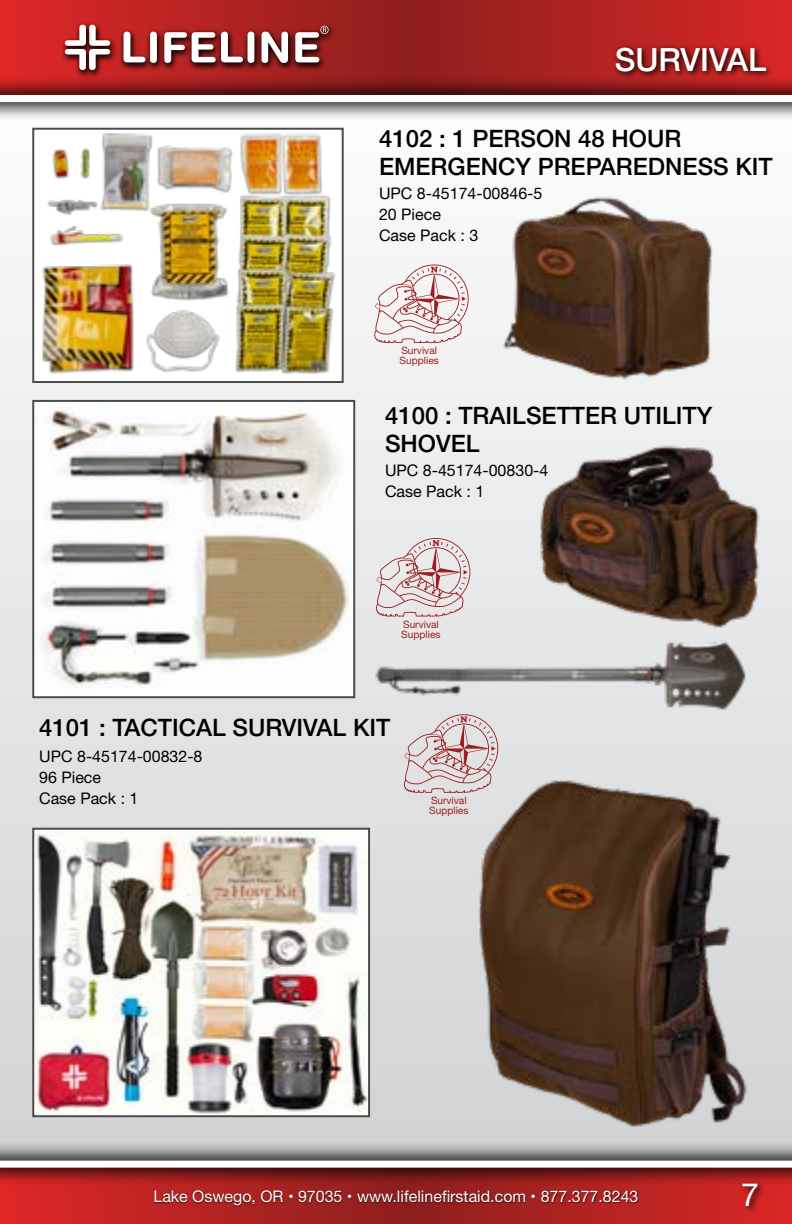
<style>
.page{position:relative;width:792px;height:1224px;background:#fff}
.page>*{position:absolute;margin:0;border:0;box-sizing:border-box;transform-origin:0 0}
.t1{font:500 32px "Helvetica Neue";color:#fff}
.t2{font:32px "Helvetica Neue";color:#fff}
.t3{font:500 24px/28px "Helvetica Neue";color:#000}
.t4{font:16px/20.8px "Helvetica Neue";color:#000}
.t5{font:16px "Helvetica Neue";color:#fff}
.t6{font:10.2px/10.2px "Helvetica Neue";color:#9e1d20}
</style>
<div class="page">
<svg style="left:0;top:0;width:792px;height:75px;background:#b12221"></svg>
<svg style="left:0;top:1187px;width:792px;height:37px;background:#ba2322"></svg>
<div style="left:0;top:96px;width:792px;height:1068px;background:linear-gradient(to bottom,#fcfcfc,#d1d2d4)"></div>
<svg style="left:0;top:75px;width:792px;height:46px;background:#9e6c6b"></svg>
<div style="left:0;top:95px;width:792px;height:7px;background:#fff"></div>
<svg style="left:0;top:1141px;width:792px;height:46px;background:#925d5d"></svg>
<div style="left:0;top:1161px;width:792px;height:7px;background:#fff"></div>
<div style="left:60px;top:22px;width:275px;height:57px;background:#000;opacity:.75"></div>
<div style="left:118px;top:29px;width:34px;height:42px;background:#000;opacity:.75"></div>
<svg style="left:124px;top:32px;width:21px;height:30px"></svg>
<div style="left:145px;top:29px;width:19px;height:43px;background:#000;opacity:.75"></div>
<div style="left:150px;top:32px;width:7px;height:31px;background:#fff;border-radius:3px"></div>
<div style="left:159px;top:28px;width:35px;height:44px;background:#000;opacity:.75"></div>
<div style="left:186px;top:28px;width:36px;height:43px;background:#000;opacity:.75"></div>
<div style="left:216px;top:29px;width:34px;height:42px;background:#000;opacity:.75"></div>
<svg style="left:164px;top:32px;width:78px;height:31px"></svg>
<div style="left:242px;top:29px;width:20px;height:43px;background:#000;opacity:.75"></div>
<div style="left:248px;top:32px;width:6px;height:31px;background:#fff;border-radius:3px"></div>
<div style="left:256px;top:29px;width:39px;height:43px;background:#000;opacity:.75"></div>
<svg style="left:262px;top:32px;width:26px;height:31px"></svg>
<div style="left:290px;top:28px;width:36px;height:43px;background:#000;opacity:.75"></div>
<div style="left:84px;top:22px;width:33px;height:33px;background:#000;opacity:.75"></div>
<div style="left:60px;top:22px;width:34px;height:33px;background:#000;opacity:.75"></div>
<div style="left:60px;top:45px;width:34px;height:33px;background:#000;opacity:.75"></div>
<div style="left:84px;top:45px;width:33px;height:33px;background:#000;opacity:.75"></div>
<svg style="left:65px;top:25px;width:45px;height:45px"></svg>
<div style="left:316px;top:23px;width:19px;height:20px;background:#000;opacity:.75"></div>
<svg style="left:295px;top:26px;width:34px;height:36px"></svg>
<div style="left:154px;top:1189px;width:485px;height:18px;background:#000;opacity:.75"></div>
<div style="left:740px;top:1181px;width:26px;height:34px;background:#000;opacity:.88"></div>
<svg style="left:612px;top:44px;width:162px;height:35px;background:#911a1a"></svg>
<img style="left:35px;top:131px;width:306px;height:249px">
<div style="left:32px;top:128px;width:312px;height:255px;border:2px solid #4c4c4c"></div>
<svg style="left:374px;top:264px;width:95px;height:79px"></svg>
<svg style="left:375px;top:538px;width:95px;height:79px;background:#dcc9ca"></svg>
<svg style="left:403px;top:714px;width:95px;height:79px;background:#d6c2c4"></svg>
<img style="left:373px;top:638px;width:377px;height:72px">
<img style="left:35px;top:831px;width:332px;height:283px">
<div style="left:32px;top:828px;width:338px;height:289px;border:2px solid #4c4c4c"></div>
<img style="left:470px;top:770px;width:286px;height:364px">
<img style="left:500px;top:196px;width:218px;height:186px">
<img style="left:35px;top:403px;width:317px;height:292px">
<div style="left:32px;top:400px;width:323px;height:298px;border:2px solid #4c4c4c"></div>
<img style="left:533px;top:443px;width:229px;height:185px">
<h1 class="t1" style="left:615px;top:34px;width:153px">SURVIVAL</h1>
<h2 class="t3" style="left:379px;top:123px;width:395px">4102 : 1 PERSON 48 HOUR<br>EMERGENCY PREPAREDNESS KIT</h2>
<p class="t4" style="left:379px;top:184px;width:165px">UPC 8-45174-00846-5<br>20 Piece<br>Case Pack : 3</p>
<p class="t6" style="left:400px;top:346px;width:41px">Survival<br>Supplies</p>
<h2 class="t3" style="left:385px;top:400px;width:329px">4100 : TRAILSETTER UTILITY<br>SHOVEL</h2>
<p class="t4" style="left:385px;top:461px;width:165px">UPC 8-45174-00830-4<br>Case Pack : 1</p>
<p class="t6" style="left:401px;top:620px;width:41px">Survival<br>Supplies</p>
<h2 class="t3" style="left:39px;top:712px;width:353px">4101 : TACTICAL SURVIVAL KIT</h2>
<p class="t4" style="left:39px;top:747px;width:165px">UPC 8-45174-00832-8<br>96 Piece<br>Case Pack : 1</p>
<p class="t6" style="left:429px;top:796px;width:41px">Survival<br>Supplies</p>
<p class="t5" style="left:153px;top:1185px;width:487px">Lake Oswego, OR • 97035 • www.lifelinefirstaid.com • 877.377.8243</p>
<h1 class="t2" style="left:741px;top:1171px;width:19px">7</h1>
</div>
